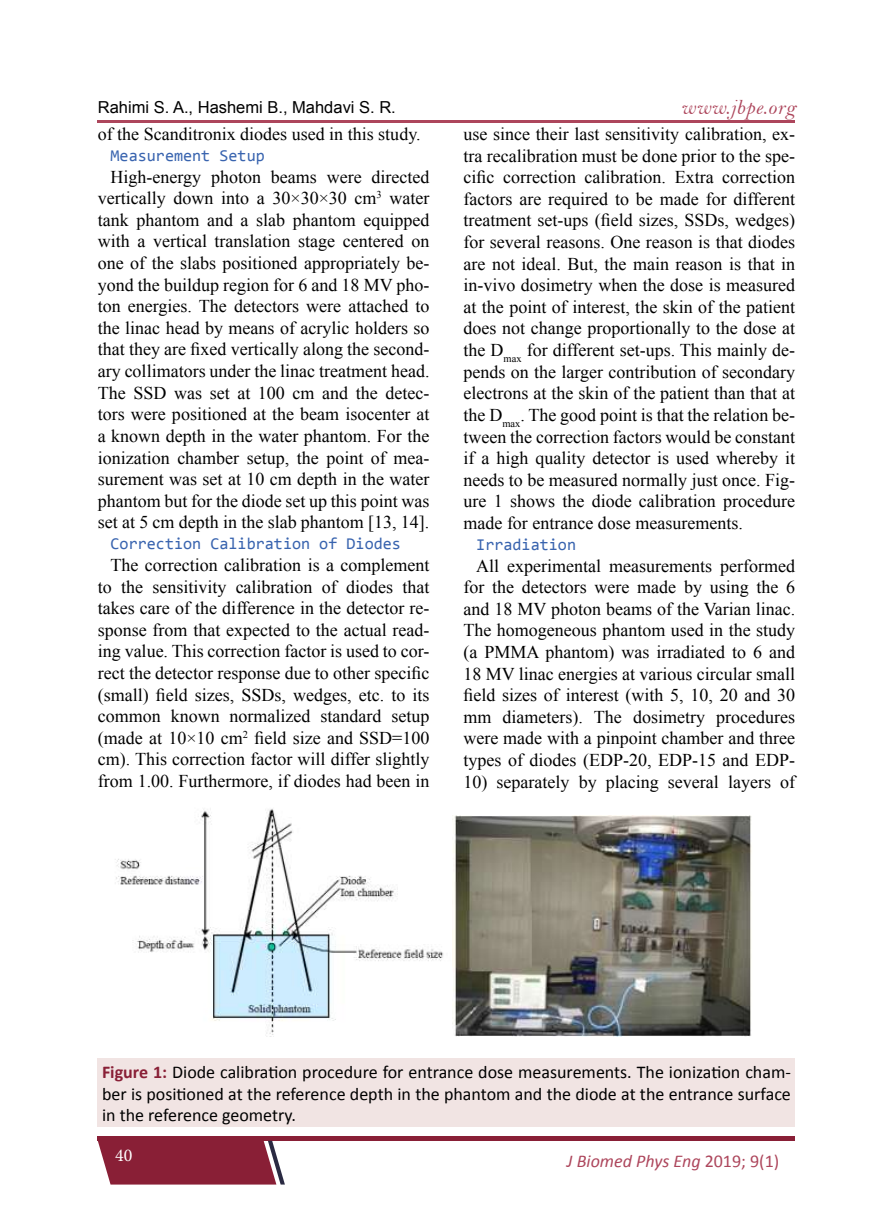
<style>
.page{position:relative;width:893px;height:1212px;background:#fff}
.page>*{position:absolute;margin:0;border:0;box-sizing:border-box;transform-origin:0 0}
.t1{font:21px "Bell MT Italic";letter-spacing:.03em;color:#ad465c}
.t2{font:18px/21.6px "Times New Roman";color:#000;text-align:justify}
.t3{font:18px/21.6px "Calibri";color:#000;text-align:justify}
.t4{font:italic 18px "Calibri";color:#ad465c}
.t5{font:18px "Minion Pro";color:#fff}
.t6{font:16.5px "Consolas";color:#3964af}
.t7{font:16.5px "Arial";color:#000}
.s1{font-weight:700;color:#891f36}
.s2{font-style:normal}
</style>
<div class="page">
<div style="left:98px;top:1136px;width:697px;height:5px;background:#891f36"></div>
<svg style="left:98px;top:1141px;width:187px;height:43px;background:#913348"></svg>
<hr style="left:98px;top:120px;width:697px;height:2px;background:#ad465c">
<div style="left:98px;top:1059px;width:697px;height:68px;background:#f1e4e3"></div>
<img style="left:115px;top:809px;width:329px;height:228px">
<img style="left:453px;top:815px;width:299px;height:222px">
<p class="t7" style="left:98px;top:97px;width:300px">Rahimi S. A., Hashemi B., Mahdavi S. R.</p>
<p class="t2" style="left:98px;top:123px;width:324px">of the Scanditronix diodes used in this study.</p>
<p class="t6" style="left:111px;top:144px;width:156px">Measurement Setup</p>
<p class="t2" style="left:98px;top:166px;width:333px;text-indent:13px">High-energy photon beams were directed vertically down into a 30×30×30 cm<sup>3</sup> water tank phantom and a slab phantom equipped with a vertical translation stage centered on one of the slabs positioned appropriately be&shy;yond the buildup region for 6 and 18 MV pho&shy;ton energies. The detectors were attached to the linac head by means of acrylic holders so that they are fixed vertically along the second&shy;ary collimators under the linac treatment head.<br>The SSD was set at 100 cm and the detec&shy;tors were positioned at the beam isocenter at a known depth in the water phantom. For the ionization chamber setup, the point of mea&shy;surement was set at 10 cm depth in the water phantom but for the diode set up this point was set at 5 cm depth in the slab phantom [13, 14].</p>
<p class="t6" style="left:111px;top:533px;width:292px">Correction Calibration of Diodes</p>
<p class="t2" style="left:98px;top:554px;width:333px;text-indent:13px">The correction calibration is a complement to the sensitivity calibration of diodes that takes care of the difference in the detector re&shy;sponse from that expected to the actual read&shy;ing value. This correction factor is used to cor&shy;rect the detector response due to other specific (small) field sizes, SSDs, wedges, etc. to its common known normalized standard setup (made at 10×10 cm<sup>2</sup> field size and SSD=100 cm). This correction factor will differ slightly from 1.00. Furthermore, if diodes had been in</p>
<p class="t1" style="left:681px;top:94px;width:116px">www.jbpe.org</p>
<p class="t2" style="left:463px;top:123px;width:333px">use since their last sensitivity calibration, ex&shy;tra recalibration must be done prior to the spe&shy;cific correction calibration. Extra correction factors are required to be made for different treatment set-ups (field sizes, SSDs, wedges) for several reasons. One reason is that diodes are not ideal. But, the main reason is that in in-vivo dosimetry when the dose is measured at the point of interest, the skin of the patient does not change proportionally to the dose at the D<sub>max</sub> for different set-ups. This mainly de&shy;pends on the larger contribution of secondary electrons at the skin of the patient than that at the D<sub>max</sub>. The good point is that the relation be&shy;tween the correction factors would be constant if a high quality detector is used whereby it needs to be measured normally just once. Fig&shy;ure 1 shows the diode calibration procedure made for entrance dose measurements.</p>
<p class="t6" style="left:476px;top:533px;width:101px">Irradiation</p>
<p class="t2" style="left:463px;top:554px;width:333px;text-indent:13px">All experimental measurements performed for the detectors were made by using the 6 and 18 MV photon beams of the Varian linac.<br>The homogeneous phantom used in the study (a PMMA phantom) was irradiated to 6 and 18 MV linac energies at various circular small field sizes of interest (with 5, 10, 20 and 30 mm diameters). The dosimetry procedures were made with a pinpoint chamber and three types of diodes (EDP-20, EDP-15 and EDP-</p>
<p class="t2" style="left:463px;top:770px;width:333px">10) separately by placing several layers of</p>
<p class="t3" style="left:102px;top:1061px;width:690px"><span class="s1">Figure 1:</span> Diode calibration procedure for entrance dose measurements. The ionization cham&shy;ber is positioned at the reference depth in the phantom and the diode at the entrance surface in the reference geometry.</p>
<p class="t5" style="left:115px;top:1143px;width:19px">40</p>
<p class="t4" style="left:567px;top:1148px;width:214px">J Biomed Phys Eng <span class="s2">2019; 9(1)</span></p>
</div>
